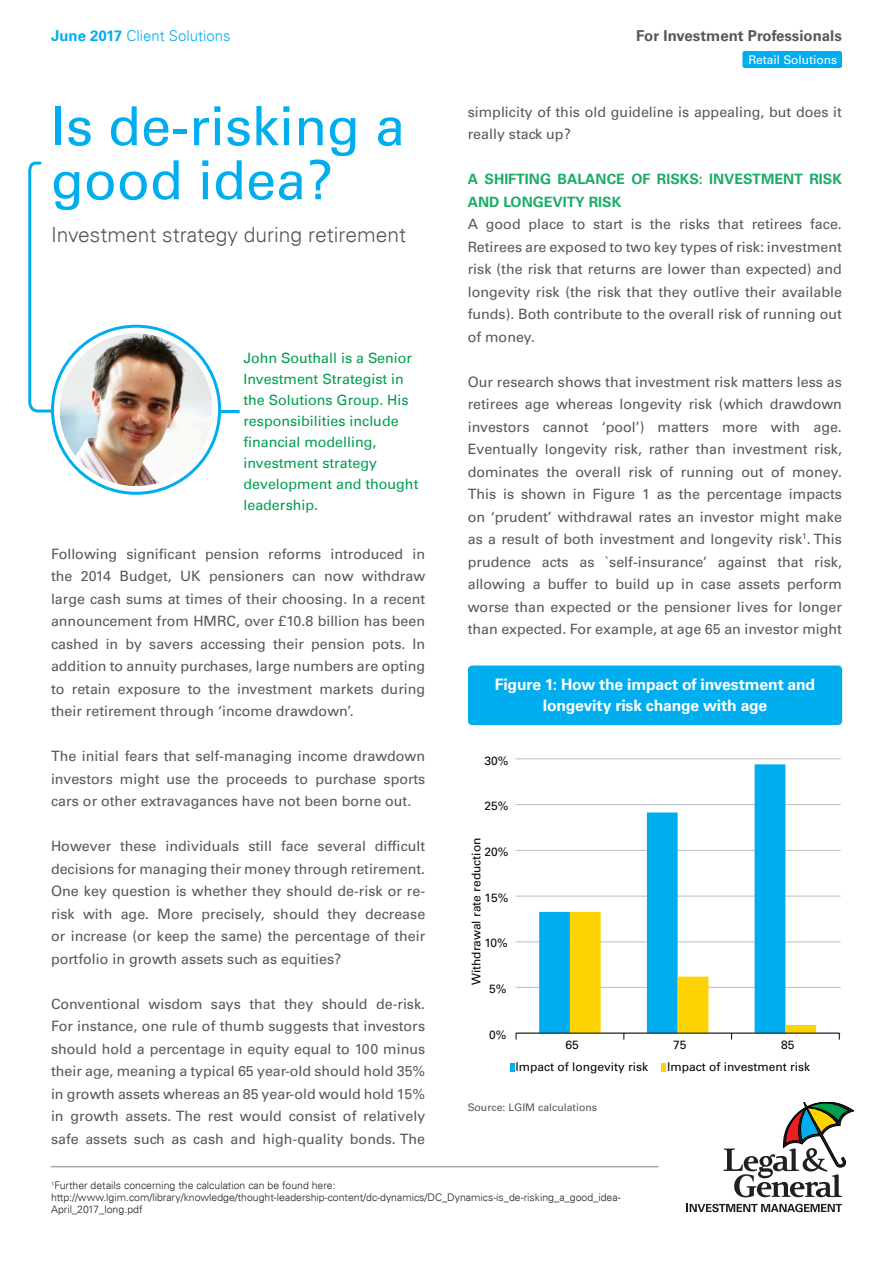
<style>
.page{position:relative;width:893px;height:1263px;background:#fff}
.page>*{position:absolute;margin:0;border:0;box-sizing:border-box;transform-origin:0 0}
.Intro_Title{font:54px/54px "Univers LT";color:#00aeef}
.Subheading{font:300 21px "Univers LT";color:#57585a}
.Inside_spreads_graph{font:700 15.75px/21px "Univers LT Std";letter-spacing:-.01em;color:#fff;text-align:center}
.t1{font:700 15px "Univers LT Std";color:#57585a}
.t2{font:300 15px "Univers LT";color:#00aeef}
.Body_Copy{font:14.25px/22.5px "Univers LT Std";color:#57585a;text-align:justify}
.Profile_Bio{font:14.25px/21px "Univers LT";color:#009e4d}
.Body_Copy_Heading{font:700 14.25px/22.5px "Univers LT Std";color:#1bac66}
.t3{font:12px "Univers LT Std";color:#050504}
.t4{font:12px "Univers LT Std";color:#fff}
.Source{font:300 10.5px/12px "Univers LT";color:#231f20}
.Source-2{font:10.5px "Univers LT Std";color:#57585a}
.s1{font-family:"Univers LT Std";font-weight:700}
</style>
<div class="page">
<svg style="left:723px;top:1102px;width:131px;height:95px"></svg>
<svg style="left:687px;top:1204px;width:155px;height:8px"></svg>
<div style="left:742px;top:51px;width:100px;height:17px;background:#00aeef;border-radius:2px"></div>
<svg style="left:28px;top:161px;width:212px;height:253px"></svg>
<div style="left:57px;top:330px;width:159px;height:159px;background:#fff;border-radius:50%"></div>
<img style="left:60px;top:333px;width:153px;height:153px;border-radius:77px">
<div style="left:54px;top:327px;width:165px;height:165px;border:6px solid #fff;border-radius:50%"></div>
<hr style="left:51px;top:1166px;width:607px;height:1px;background:#a8a9ad">
<div style="left:468px;top:665px;width:374px;height:60px;background:#00aeef;border-radius:4px"></div>
<hr style="left:516px;top:758px;width:325px;height:1px;background:#bcbdc0">
<hr style="left:516px;top:804px;width:325px;height:1px;background:#bcbdc0">
<hr style="left:516px;top:850px;width:325px;height:1px;background:#bcbdc0">
<hr style="left:516px;top:896px;width:325px;height:1px;background:#bcbdc0">
<hr style="left:516px;top:941px;width:325px;height:1px;background:#bcbdc0">
<hr style="left:516px;top:987px;width:325px;height:1px;background:#bcbdc0">
<hr style="left:516px;top:1033px;width:325px;height:1px;background:#bcbdc0">
<svg style="left:539px;top:764px;width:246px;height:268px"></svg>
<hr style="left:516px;top:1032px;width:323px;height:2px;background:#231f20">
<svg style="left:570px;top:912px;width:246px;height:127px"></svg>
<svg style="left:510px;top:1063px;width:4px;height:8px"></svg>
<svg style="left:662px;top:1063px;width:4px;height:8px"></svg>
<p class="t2" style="left:51px;top:26px;width:181px"><span class="s1">June 2017</span> Client Solutions</p>
<p class="t1" style="left:636px;top:27px;width:207px">For Investment Professionals</p>
<p class="t4" style="left:748px;top:52px;width:90px">Retail Solutions</p>
<p class="Intro_Title" style="left:51px;top:99px;width:356px">Is de-risking a good idea?</p>
<p class="Subheading" style="left:51px;top:222px;width:357px">Investment strategy during retirement</p>
<p class="Profile_Bio" style="left:243px;top:348px;width:176px">John Southall is a Senior<br>Investment Strategist in the Solutions Group. His responsibilities include financial modelling, investment strategy development and thought leadership.</p>
<p class="Body_Copy" style="left:51px;top:543px;width:376px">Following significant pension reforms introduced in the 2014 Budget, UK pensioners can now withdraw large cash sums at times of their choosing. In a recent announcement from HMRC, over £10.8 billion has been cashed in by savers accessing their pension pots. In addition to annuity purchases, large numbers are opting to retain exposure to the investment markets during their retirement through ‘income drawdown’.</p>
<p class="Body_Copy" style="left:51px;top:745px;width:376px">The initial fears that self-managing income drawdown investors might use the proceeds to purchase sports cars or other extravagances have not been borne out.</p>
<p class="Body_Copy" style="left:51px;top:835px;width:376px">However these individuals still face several difficult decisions for managing their money through retirement.<br>One key question is whether they should de-risk or re&shy;risk with age. More precisely, should they decrease or increase (or keep the same) the percentage of their portfolio in growth assets such as equities?</p>
<p class="Body_Copy" style="left:51px;top:993px;width:376px">Conventional wisdom says that they should de-risk.<br>For instance, one rule of thumb suggests that investors should hold a percentage in equity equal to 100 minus their age, meaning a typical 65 year-old should hold 35% in growth assets whereas an 85 year-old would hold 15% in growth assets. The rest would consist of relatively safe assets such as cash and high-quality bonds. The</p>
<p class="Body_Copy" style="left:468px;top:100px;width:376px">simplicity of this old guideline is appealing, but does it really stack up?</p>
<p class="Body_Copy_Heading" style="left:468px;top:168px;width:376px">A SHIFTING BALANCE OF RISKS: INVESTMENT RISK<br>AND LONGEVITY RISK</p>
<p class="Body_Copy" style="left:468px;top:213px;width:376px">A good place to start is the risks that retirees face.<br>Retirees are exposed to two key types of risk: investment risk (the risk that returns are lower than expected) and longevity risk (the risk that they outlive their available funds). Both contribute to the overall risk of running out of money.</p>
<p class="Body_Copy" style="left:468px;top:370px;width:376px">Our research shows that investment risk matters less as retirees age whereas longevity risk (which drawdown investors cannot ‘pool’) matters more with age.<br>Eventually longevity risk, rather than investment risk, dominates the overall risk of running out of money.<br>This is shown in Figure 1 as the percentage impacts on ‘prudent’ withdrawal rates an investor might make as a result of both investment and longevity risk<sup>1</sup>. This prudence acts as `self-insurance’ against that risk, allowing a buffer to build up in case assets perform worse than expected or the pensioner lives for longer than expected. For example, at age 65 an investor might</p>
<p class="Inside_spreads_graph" style="left:495px;top:674px;width:322px">Figure 1: How the impact of investment and longevity risk change with age</p>
<p class="t3" style="left:485px;top:753px;width:26px">30%</p>
<p class="t3" style="left:485px;top:799px;width:26px">25%</p>
<p class="t3" style="left:469px;top:985px;width:149px;rotate:-90deg">Withdrawal rate reduction</p>
<p class="t3" style="left:485px;top:845px;width:26px">20%</p>
<p class="t3" style="left:485px;top:890px;width:25px">15%</p>
<p class="t3" style="left:485px;top:936px;width:25px">10%</p>
<p class="t3" style="left:489px;top:982px;width:19px">5%</p>
<p class="t3" style="left:489px;top:1027px;width:19px">0%</p>
<p class="t3" style="left:566px;top:1038px;width:15px">65</p>
<p class="t3" style="left:673px;top:1038px;width:15px">75</p>
<p class="t3" style="left:781px;top:1038px;width:15px">85</p>
<p class="t3" style="left:515px;top:1059px;width:134px">Impact of longevity risk</p>
<p class="t3" style="left:667px;top:1059px;width:145px">Impact of investment risk</p>
<p class="Source-2" style="left:468px;top:1101px;width:131px">Source: LGIM calculations</p>
<p class="Source" style="left:51px;top:1179px;width:571px"><sup>1</sup>Further details concerning the calculation can be found here: http://www.lgim.com/library/knowledge/thought-leadership-content/dc-dynamics/DC_Dynamics-is_de-risking_a_good_idea-<br>April_2017_long.pdf</p>
</div>
